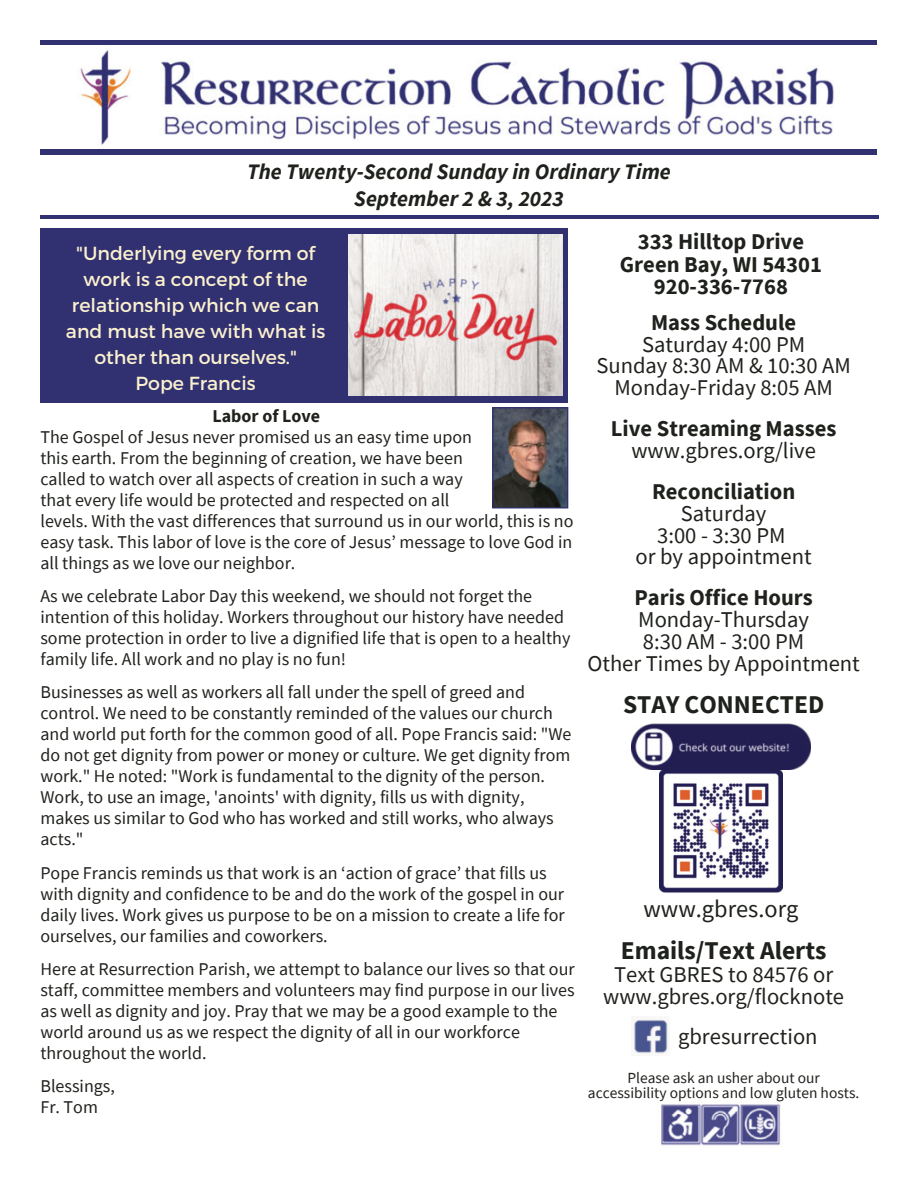
<style>
.page{position:relative;width:918px;height:1188px;background:#fff}
.page>*{position:absolute;margin:0;border:0;box-sizing:border-box;transform-origin:0 0}
.t1{font:700 25.5px "Source Sans Pro";color:#1f221c}
.t2{font:24.3px "Source Sans Pro";color:#1f221c}
.t3{font:22.65px "Source Sans Pro";color:#1f221c}
.t4{font:700 22.65px "Source Sans Pro";color:#1f221c}
.t5{font:700 22.5px "Source Sans Pro";color:#1f221c}
.t6{font:22.5px "Source Sans Pro";color:#1f221c}
.t7{font:italic 700 22.05px "Source Sans Pro";color:#1f221c}
.t8{font:18.9px/25.8px "Montserrat";color:#fbf0ce;text-align:center}
.t9{font:18px/21px "Source Sans Pro";color:#1f221c}
.t10{font:700 18px "Source Sans Pro";color:#1f221c}
.t11{font:15.45px/14.7px "Source Sans Pro";color:#1f221c;text-align:center}
</style>
<div class="page">
<hr style="left:40px;top:41px;width:837px;height:4px;background:#313171">
<img style="left:45px;top:45px;width:828px;height:105px">
<div style="left:40px;top:150px;width:837px;height:5px;background:#313171"></div>
<hr style="left:40px;top:216px;width:839px;height:3px;background:#313171">
<svg style="left:492px;top:407px;width:76px;height:101px;background:#564f54"></svg>
<img style="left:632px;top:1017px;width:37px;height:39px">
<img style="left:660px;top:770px;width:123px;height:123px">
<img style="left:632px;top:723px;width:179px;height:47px">
<img style="left:661px;top:1104px;width:120px;height:43px">
<div style="left:40px;top:228px;width:528px;height:175px;background:#313171"></div>
<img style="left:348px;top:234px;width:214px;height:161px">
<p class="t7" style="left:247px;top:158px;width:425px">The Twenty-Second Sunday in Ordinary Time</p>
<p class="t7" style="left:354px;top:185px;width:211px">September 2 &amp; 3, 2023</p>
<p class="t8" style="left:66px;top:240px;width:261px">"Underlying every form of work is a concept of the relationship which we can and must have with what is other than ourselves."</p>
<p class="t8" style="left:136px;top:369px;width:122px">Pope Francis</p>
<p class="t10" style="left:213px;top:404px;width:109px">Labor of Love</p>
<p class="t9" style="left:40px;top:426px;width:433px">The Gospel of Jesus never promised us an easy time upon</p>
<p class="t9" style="left:40px;top:447px;width:424px">this earth. From the beginning of creation, we have been</p>
<p class="t9" style="left:40px;top:468px;width:424px">called to watch over all aspects of creation in such a way</p>
<p class="t9" style="left:40px;top:489px;width:411px">that every life would be protected and respected on all</p>
<p class="t9" style="left:40px;top:510px;width:534px;text-align:justify">levels. With the vast differences that surround us in our world, this is no easy task. This labor of love is the core of Jesus’ message to love God in all things as we love our neighbor.</p>
<p class="t9" style="left:40px;top:585px;width:532px">As we celebrate Labor Day this weekend, we should not forget the intention of this holiday. Workers throughout our history have needed some protection in order to live a dignified life that is open to a healthy family life. All work and no play is no fun!</p>
<p class="t9" style="left:40px;top:681px;width:533px">Businesses as well as workers all fall under the spell of greed and control. We need to be constantly reminded of the values our church and world put forth for the common good of all. Pope Francis said: "We do not get dignity from power or money or culture. We get dignity from work." He noted: "Work is fundamental to the dignity of the person.<br>Work, to use an image, 'anoints' with dignity, fills us with dignity, makes us similar to God who has worked and still works, who always acts."</p>
<p class="t9" style="left:40px;top:862px;width:526px">Pope Francis reminds us that work is an ‘action of grace’ that fills us with dignity and confidence to be and do the work of the gospel in our daily lives. Work gives us purpose to be on a mission to create a life for ourselves, our families and coworkers.</p>
<p class="t9" style="left:40px;top:958px;width:536px">Here at Resurrection Parish, we attempt to balance our lives so that our staff, committee members and volunteers may find purpose in our lives as well as dignity and joy. Pray that we may be a good example to the world around us as we respect the dignity of all in our workforce throughout the world.</p>
<p class="t9" style="left:40px;top:1075px;width:76px">Blessings,</p>
<p class="t9" style="left:40px;top:1096px;width:59px">Fr. Tom</p>
<p class="t5" style="left:638px;top:227px;width:168px">333 Hilltop Drive</p>
<p class="t5" style="left:620px;top:249px;width:204px">Green Bay, WI 54301</p>
<p class="t5" style="left:654px;top:272px;width:136px">920-336-7768</p>
<p class="t4" style="left:651px;top:307px;width:147px">Mass Schedule</p>
<p class="t3" style="left:642px;top:329px;width:165px">Saturday 4:00 PM</p>
<p class="t3" style="left:596px;top:351px;width:256px">Sunday 8:30 AM &amp; 10:30 AM</p>
<p class="t3" style="left:614px;top:373px;width:220px">Monday-Friday 8:05 AM</p>
<p class="t4" style="left:611px;top:414px;width:227px">Live Streaming Masses</p>
<p class="t3" style="left:631px;top:436px;width:186px">www.gbres.org/live</p>
<p class="t4" style="left:652px;top:477px;width:145px">Reconciliation</p>
<p class="t3" style="left:681px;top:499px;width:87px">Saturday</p>
<p class="t3" style="left:657px;top:520px;width:130px">3:00 - 3:30 PM</p>
<p class="t3" style="left:636px;top:542px;width:178px">or by appointment</p>
<p class="t4" style="left:634px;top:583px;width:180px">Paris Office Hours</p>
<p class="t6" style="left:638px;top:605px;width:172px">Monday-Thursday</p>
<p class="t6" style="left:643px;top:627px;width:163px">8:30 AM - 3:00 PM</p>
<p class="t3" style="left:587px;top:649px;width:274px">Other Times by Appointment</p>
<p class="t1" style="left:623px;top:688px;width:203px">STAY CONNECTED</p>
<p class="t2" style="left:643px;top:893px;width:156px">www.gbres.org</p>
<p class="t1" style="left:621px;top:934px;width:207px">Emails/Text Alerts</p>
<p class="t3" style="left:614px;top:959px;width:221px">Text GBRES to 84576 or</p>
<p class="t3" style="left:603px;top:981px;width:242px">www.gbres.org/flocknote</p>
<p class="t3" style="left:678px;top:1021px;width:141px">gbresurrection</p>
<p class="t11" style="left:588px;top:1071px;width:273px">Please ask an usher about our accessibility options and low gluten hosts.</p>
</div>
